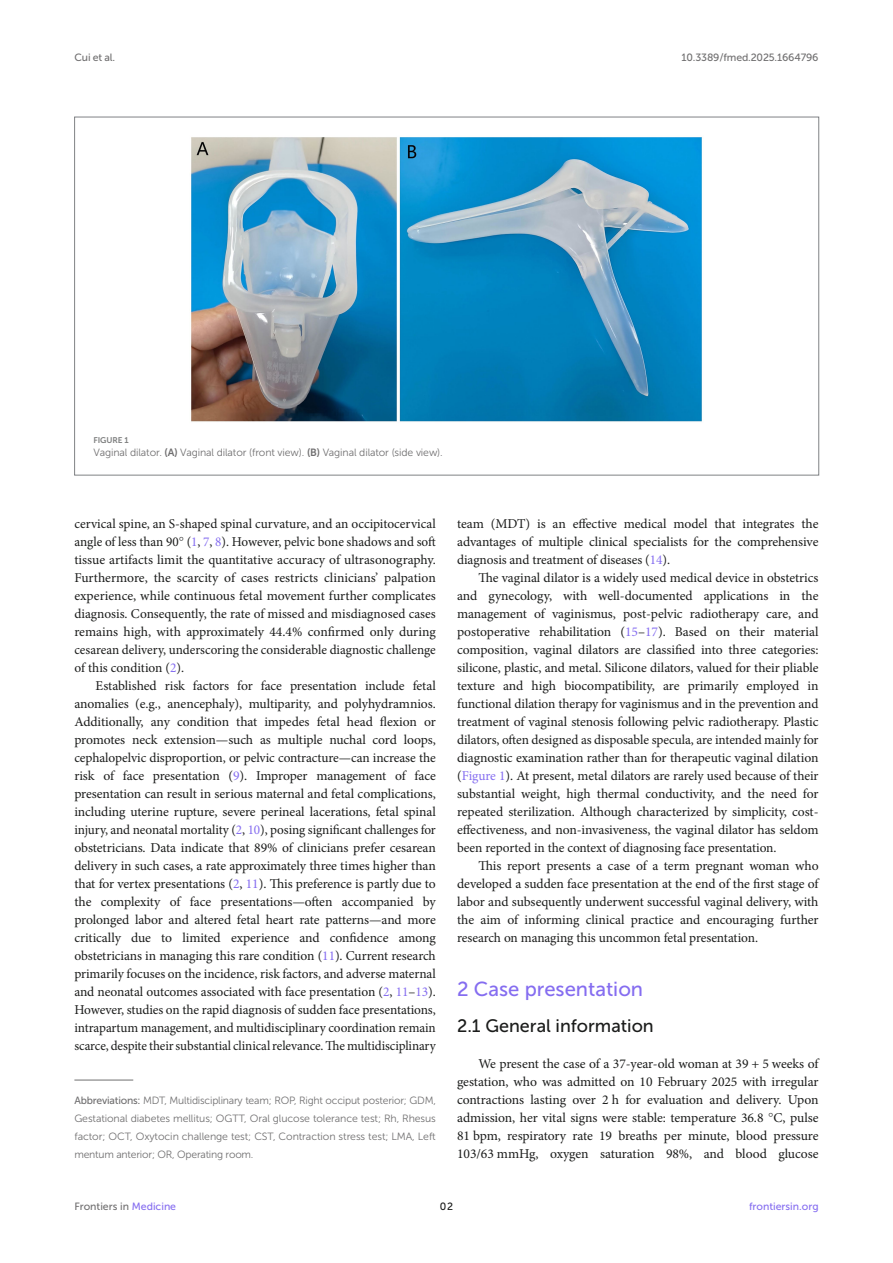
<style>
.page{position:relative;width:893px;height:1263px;background:#fff}
.page>*{position:absolute;margin:0;border:0;box-sizing:border-box;transform-origin:0 0}
.HEAD_1{font:20.25px "Museo Sans 500";color:#856df0}
.HEAD_2_after_HEAD_1{font:18px "Museo Sans 500";color:#1b1c1b}
.TEXT{font:13.5px/18px "Minion Pro";letter-spacing:-.005em;color:#1b1c1b;text-align:justify}
.ABB{font:10.5px/18px "Museo Sans 300";letter-spacing:-.02em;color:#706f70;text-align:justify}
.FIG_LEG{font:10.5px "Museo Sans 300";letter-spacing:-.01em;color:#706f70}
.t1{font:10.5px "Museo Sans 500";letter-spacing:-.015em;color:#706f70}
.t2{font:10.5px "Museo Sans 500";color:#856df0}
.t3{font:10.5px "Museo Sans 500";color:#1b1c1b}
.FIG_HD{font:8.25px "Museo Sans 700";letter-spacing:-.01em;color:#7e7f7f}
.s1{font-family:"Museo Sans 700"}
.s2{font-family:"STIX"}
.s3{color:#856df0}
.s4{font-family:"Museo Sans 500"}
</style>
<div class="page">
<img style="left:191px;top:137px;width:511px;height:285px">
<hr style="left:74px;top:1080px;width:59px;height:1px;background:#706f70">
<p class="t1" style="left:74px;top:51px;width:42px">Cui et al.</p>
<p class="t1" style="left:682px;top:51px;width:138px">10.3389/fmed.2025.1664796</p>
<p class="FIG_HD" style="left:94px;top:435px;width:37px">FIGURE 1</p>
<p class="FIG_LEG" style="left:94px;top:447px;width:351px">Vaginal dilator. <span class="s1">(A)</span> Vaginal dilator (front view). <span class="s1">(B)</span> Vaginal dilator (side view).</p>
<p class="TEXT" style="left:74px;top:515px;width:363px">cervical spine, an S-shaped spinal curvature, and an occipitocervical angle of less than 90<span class="s2">°</span> (<span class="s3">1</span>, <span class="s3">7</span>, <span class="s3">8</span>). However, pelvic bone shadows and soft tissue artifacts limit the quantitative accuracy of ultrasonography.<br>Furthermore, the scarcity of cases restricts clinicians’ palpation experience, while continuous fetal movement further complicates diagnosis. Consequently, the rate of missed and misdiagnosed cases remains high, with approximately 44.4% confirmed only during cesarean delivery, underscoring the considerable diagnostic challenge of this condition (<span class="s3">2</span>).</p>
<p class="TEXT" style="left:74px;top:677px;width:363px;text-indent:21px">Established risk factors for face presentation include fetal anomalies (e.g., anencephaly), multiparity, and polyhydramnios.<br>Additionally, any condition that impedes fetal head flexion or promotes neck extension—such as multiple nuchal cord loops, cephalopelvic disproportion, or pelvic contracture—can increase the risk of face presentation (<span class="s3">9</span>). Improper management of face presentation can result in serious maternal and fetal complications, including uterine rupture, severe perineal lacerations, fetal spinal injury, and neonatal mortality (<span class="s3">2</span>, <span class="s3">10</span>), posing significant challenges for obstetricians. Data indicate that 89% of clinicians prefer cesarean delivery in such cases, a rate approximately three times higher than that for vertex presentations (<span class="s3">2</span>, <span class="s3">11</span>). This preference is partly due to the complexity of face presentations—often accompanied by prolonged labor and altered fetal heart rate patterns—and more critically due to limited experience and confidence among obstetricians in managing this rare condition (<span class="s3">11</span>). Current research primarily focuses on the incidence, risk factors, and adverse maternal and neonatal outcomes associated with face presentation (<span class="s3">2</span>, <span class="s3">11</span>–<span class="s3">13</span>).<br>However, studies on the rapid diagnosis of sudden face presentations, intrapartum management, and multidisciplinary coordination remain scarce, despite their substantial clinical relevance. The multidisciplinary</p>
<p class="ABB" style="left:74px;top:1091px;width:363px"><span class="s4">Abbreviations:</span> MDT, Multidisciplinary team; ROP, Right occiput posterior; GDM, Gestational diabetes mellitus; OGTT, Oral glucose tolerance test; Rh, Rhesus factor; OCT, Oxytocin challenge test; CST, Contraction stress test; LMA, Left mentum anterior; OR, Operating room.</p>
<p class="TEXT" style="left:457px;top:515px;width:363px">team (MDT) is an effective medical model that integrates the advantages of multiple clinical specialists for the comprehensive diagnosis and treatment of diseases (<span class="s3">14</span>).</p>
<p class="TEXT" style="left:457px;top:569px;width:363px;text-indent:21px">The vaginal dilator is a widely used medical device in obstetrics and gynecology, with well-documented applications in the management of vaginismus, post-pelvic radiotherapy care, and postoperative rehabilitation (<span class="s3">15</span>–<span class="s3">17</span>). Based on their material composition, vaginal dilators are classified into three categories: silicone, plastic, and metal. Silicone dilators, valued for their pliable texture and high biocompatibility, are primarily employed in functional dilation therapy for vaginismus and in the prevention and treatment of vaginal stenosis following pelvic radiotherapy. Plastic dilators, often designed as disposable specula, are intended mainly for diagnostic examination rather than for therapeutic vaginal dilation (<span class="s3">Figure 1</span>). At present, metal dilators are rarely used because of their substantial weight, high thermal conductivity, and the need for repeated sterilization. Although characterized by simplicity, cost&shy;effectiveness, and non-invasiveness, the vaginal dilator has seldom been reported in the context of diagnosing face presentation.</p>
<p class="TEXT" style="left:457px;top:857px;width:363px;text-indent:21px">This report presents a case of a term pregnant woman who developed a sudden face presentation at the end of the first stage of labor and subsequently underwent successful vaginal delivery, with the aim of informing clinical practice and encouraging further research on managing this uncommon fetal presentation.</p>
<p class="HEAD_1" style="left:457px;top:978px;width:188px">2 Case presentation</p>
<p class="HEAD_2_after_HEAD_1" style="left:457px;top:1016px;width:198px">2.1 General information</p>
<p class="TEXT" style="left:457px;top:1055px;width:363px;text-indent:21px">We present the case of a 37-year-old woman at 39 + 5 weeks of gestation, who was admitted on 10 February 2025 with irregular contractions lasting over 2 h for evaluation and delivery. Upon admission, her vital signs were stable: temperature 36.8 <span class="s2">°</span>C, pulse 81 bpm, respiratory rate 19 breaths per minute, blood pressure 103/63 mmHg, oxygen saturation 98%, and blood glucose</p>
<p class="t1" style="left:74px;top:1200px;width:103px">Frontiers in <span class="s3">Medicine</span></p>
<p class="t3" style="left:440px;top:1200px;width:15px">02</p>
<p class="t2" style="left:749px;top:1200px;width:71px">frontiersin.org</p>
</div>
